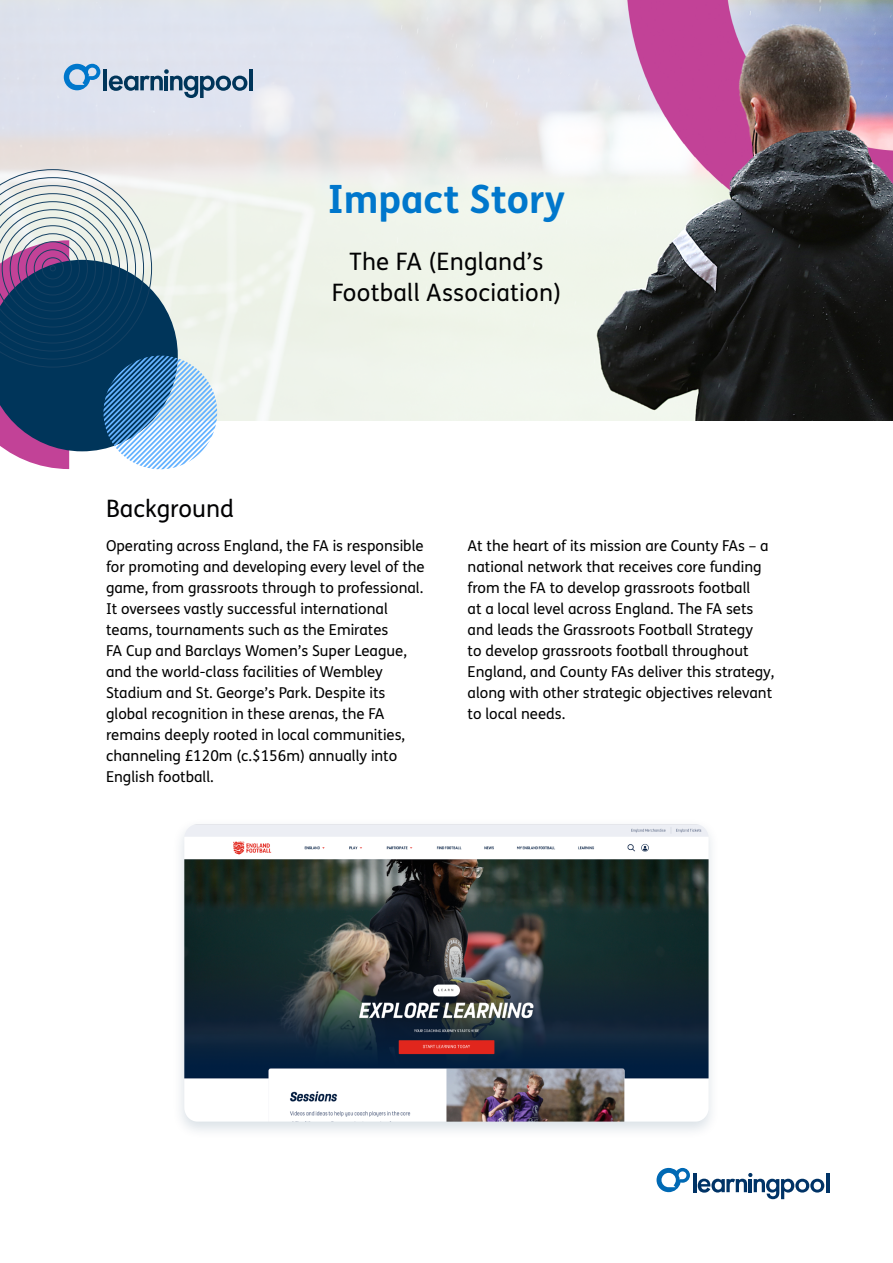
<style>
.page{position:relative;width:893px;height:1263px;background:#fff}
.page>*{position:absolute;margin:0;border:0;box-sizing:border-box;transform-origin:0 0}
.t1{font:700 39px "FS Me";color:#07c}
.t2{font:24px/31.5px "FS Me";letter-spacing:.01em;color:#020203;text-align:center}
.t3{font:15px/21px "FS Me";color:#000}
</style>
<div class="page">
<img style="left:0;top:0;width:893px;height:421px">
<svg style="left:64px;top:64px;width:36px;height:26px"></svg>
<hr style="left:104px;top:69px;width:3px;height:21px;background:#00355a">
<svg style="left:109px;top:69px;width:138px;height:29px"></svg>
<hr style="left:249px;top:69px;width:4px;height:21px;background:#00355a">
<div style="left:172px;top:818px;width:548px;height:321px;background:#00355a;opacity:.15"></div>
<img style="left:184px;top:824px;width:524px;height:297px">
<svg style="left:0;top:169px;width:223px;height:301px"></svg>
<svg style="left:656px;top:1168px;width:34px;height:24px"></svg>
<hr style="left:693px;top:1173px;width:3px;height:19px;background:#036">
<svg style="left:698px;top:1173px;width:126px;height:26px"></svg>
<hr style="left:826px;top:1173px;width:3px;height:19px;background:#036">
<h1 class="t1" style="left:328px;top:169px;width:239px">Impact Story</h1>
<h2 class="t2" style="left:332px;top:245px;width:231px">The FA (England’s<br>Football Association)</h2>
<h2 class="t2" style="left:106px;top:493px;width:129px">Background</h2>
<p class="t3" style="left:106px;top:535px;width:320px">Operating across England, the FA is responsible for promoting and developing every level of the game, from grassroots through to professional.<br>It oversees vastly successful international teams, tournaments such as the Emirates<br>FA Cup and Barclays Women’s Super League, and the world-class facilities of Wembley Stadium and St. George’s Park. Despite its global recognition in these arenas, the FA remains deeply rooted in local communities, channeling £120m (c.$156m) annually into English football.</p>
<p class="t3" style="left:468px;top:535px;width:308px">At the heart of its mission are County FAs – a national network that receives core funding from the FA to develop grassroots football<br>at a local level across England. The FA sets and leads the Grassroots Football Strategy<br>to develop grassroots football throughout England, and County FAs deliver this strategy, along with other strategic objectives relevant to local needs.</p>
</div>
